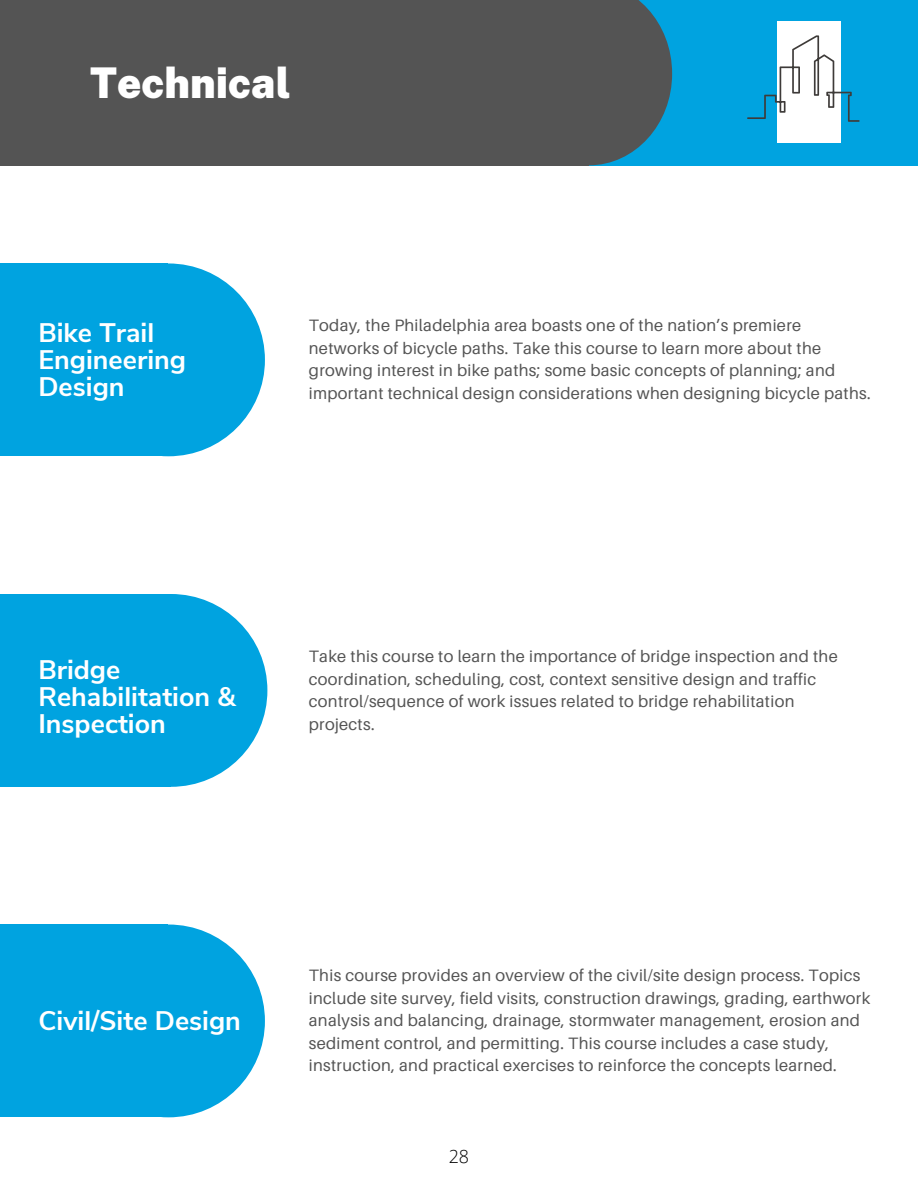
<style>
.page{position:relative;width:918px;height:1188px;background:#fff}
.page>*{position:absolute;margin:0;border:0;box-sizing:border-box;transform-origin:0 0}
.t1{font:900 42.3px "Public Sans";color:#fff}
.t2{font:700 26.85px/27px "Nunito Sans";color:#fff}
.t3{font:300 18px "Open Sans";color:#000}
.t4{font:16.5px/22.5px "Aileron";letter-spacing:.02em;color:#545454}
</style>
<div class="page">
<div style="left:0;top:263px;width:168px;height:193px;background:#00a3e0"></div>
<div style="left:72px;top:263px;width:193px;height:193px;background:#00a3e0;border-radius:50%"></div>
<div style="left:0;top:594px;width:171px;height:193px;background:#00a3e0"></div>
<div style="left:75px;top:594px;width:192px;height:193px;background:#00a3e0;border-radius:50%"></div>
<div style="left:0;top:925px;width:168px;height:192px;background:#00a3e0"></div>
<div style="left:72px;top:925px;width:193px;height:192px;background:#00a3e0;border-radius:50%"></div>
<div style="left:589px;top:0;width:329px;height:165px;background:#00a3e0"></div>
<div style="left:0;top:0;width:589px;height:166px;background:#545454"></div>
<svg style="left:589px;top:0;width:83px;height:165px"></svg>
<div style="left:777px;top:21px;width:64px;height:121px;background:#fff"></div>
<svg style="left:747px;top:35px;width:113px;height:87px"></svg>
<h1 class="t1" style="left:90px;top:58px;width:202px">Technical</h1>
<h2 class="t2" style="left:38px;top:319px;width:149px">Bike Trail<br>Engineering<br>Design</h2>
<p class="t4" style="left:309px;top:314px;width:563px">Today, the Philadelphia area boasts one of the nation’s premiere networks of bicycle paths. Take this course to learn more about the growing interest in bike paths; some basic concepts of planning; and important technical design considerations when designing bicycle paths.</p>
<h2 class="t2" style="left:38px;top:657px;width:199px">Bridge<br>Rehabilitation &amp;<br>Inspection</h2>
<p class="t4" style="left:309px;top:645px;width:530px">Take this course to learn the importance of bridge inspection and the coordination, scheduling, cost, context sensitive design and traffic control/sequence of work issues related to bridge rehabilitation projects.</p>
<h2 class="t2" style="left:38px;top:1008px;width:204px">Civil/Site Design</h2>
<p class="t4" style="left:309px;top:964px;width:563px">This course provides an overview of the civil/site design process. Topics include site survey, field visits, construction drawings, grading, earthwork analysis and balancing, drainage, stormwater management, erosion and sediment control, and permitting. This course includes a case study, instruction, and practical exercises to reinforce the concepts learned.</p>
<p class="t3" style="left:449px;top:1144px;width:22px">28</p>
</div>
